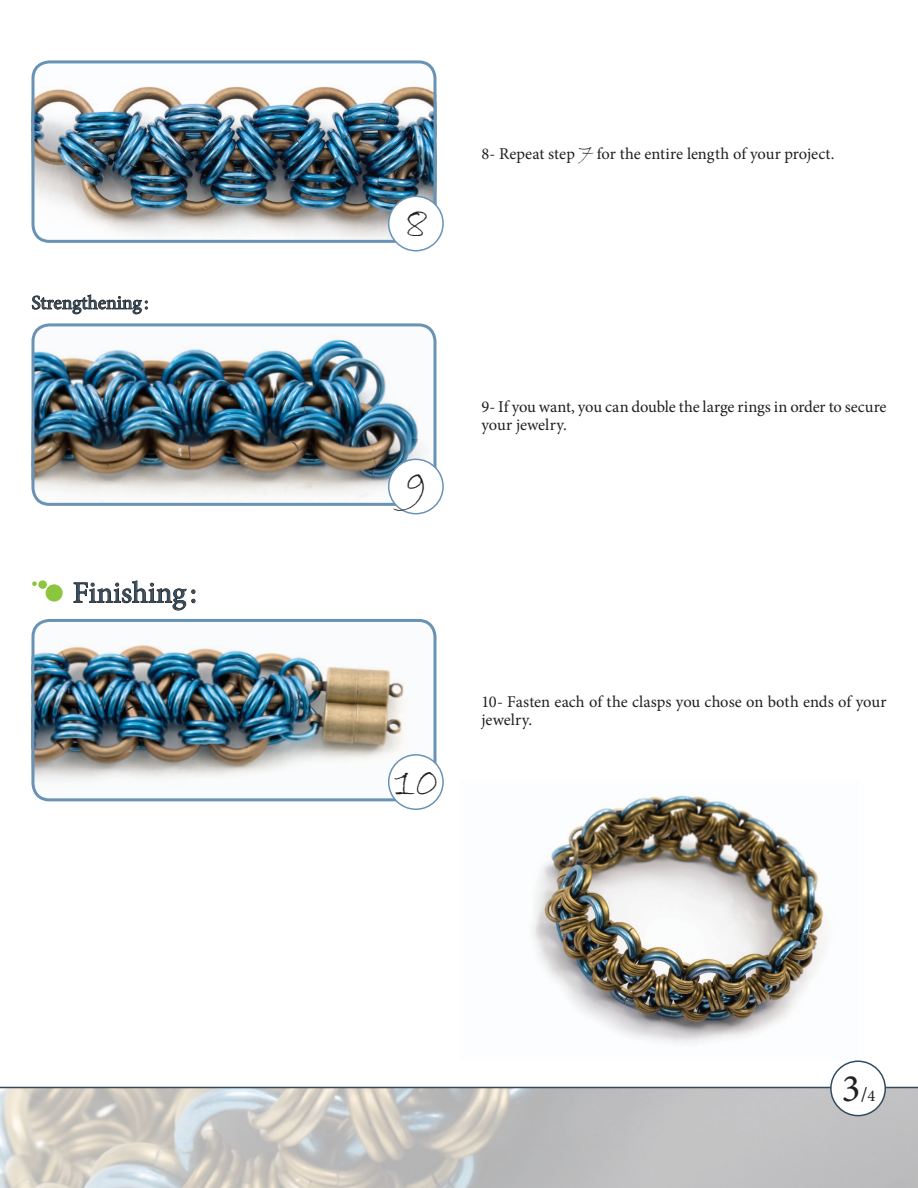
<style>
.page{position:relative;width:918px;height:1188px;background:#fff}
.page>*{position:absolute;margin:0;border:0;box-sizing:border-box;transform-origin:0 0}
.numérotation{font:43.5px "Bradley Hand ITC";color:#231f20}
.t1{font:39px "Minion Pro";color:#231f20}
.sous-titre_zodiak{font:30px "Minion Pro";color:#344b5c}
.inter-titre_zodiak{font:19.5px "Minion Pro";color:#344b5c}
.texte_principal{font:16.5px/18px "Minion Pro";letter-spacing:-.005em;color:#231f20}
.s1{font-family:"Bradley Hand ITC";font-size:22.5px}
.s2{font-size:21px}
.s3{font-size:16.5px}
</style>
<div class="page">
<img style="left:0;top:1088px;width:918px;height:100px">
<img style="left:35px;top:619px;width:401px;height:182px">
<div style="left:31px;top:619px;width:405px;height:182px;border:3px solid #6992b4;border-radius:17px"></div>
<img style="left:35px;top:61px;width:401px;height:178px">
<div style="left:31px;top:60px;width:405px;height:183px;border:3px solid #6992b4;border-radius:17px"></div>
<div style="left:389px;top:755px;width:54px;height:54px;background:#fff;border-radius:50%"></div>
<div style="left:388px;top:754px;width:56px;height:56px;border:2px solid #6992b4;border-radius:50%"></div>
<div style="left:389px;top:196px;width:54px;height:55px;background:#fff;border-radius:50%"></div>
<div style="left:388px;top:196px;width:56px;height:55px;border:2px solid #6992b4;border-radius:50%"></div>
<hr style="left:0;top:1087px;width:918px;height:1px;background:#344b5c">
<div style="left:831px;top:1061px;width:54px;height:55px;background:#fff;border-radius:50%"></div>
<div style="left:830px;top:1060px;width:56px;height:56px;border:2px solid #344b5c;border-radius:50%"></div>
<svg style="left:73px;top:580px;width:122px;height:31px"></svg>
<svg style="left:32px;top:581px;width:5px;height:5px"></svg>
<div style="left:38px;top:580px;width:9px;height:9px;background:#8bc63e;border-radius:50%"></div>
<div style="left:46px;top:584px;width:17px;height:18px;background:#8bc63e;border-radius:50%"></div>
<img style="left:35px;top:324px;width:401px;height:178px">
<div style="left:31px;top:323px;width:405px;height:183px;border:3px solid #6992b4;border-radius:17px"></div>
<div style="left:389px;top:459px;width:54px;height:55px;background:#fff;border-radius:50%"></div>
<div style="left:388px;top:459px;width:56px;height:55px;border:2px solid #6992b4;border-radius:50%"></div>
<svg style="left:32px;top:294px;width:116px;height:21px"></svg>
<img style="left:532px;top:795px;width:292px;height:248px">
<p class="inter-titre_zodiak" style="left:32px;top:290px;width:119px">Strengthening :</p>
<p class="sous-titre_zodiak" style="left:73px;top:573px;width:126px">Finishing :</p>
<p class="numérotation" style="left:405px;top:195px;width:24px">8</p>
<p class="texte_principal" style="left:482px;top:145px;width:355px">8- Repeat step <span class="s1">7</span> for the entire length of your project.</p>
<p class="numérotation" style="left:405px;top:458px;width:24px">9</p>
<p class="texte_principal" style="left:482px;top:397px;width:407px">9- If you want, you can double the large rings in order to secure your jewelry.</p>
<p class="numérotation" style="left:395px;top:754px;width:46px">10</p>
<p class="texte_principal" style="left:482px;top:693px;width:407px">10- Fasten each of the clasps you chose on both ends of your jewelry.</p>
<p class="t1" style="left:842px;top:1062px;width:35px">3<span class="s2">/</span><span class="s3">4</span></p>
</div>
